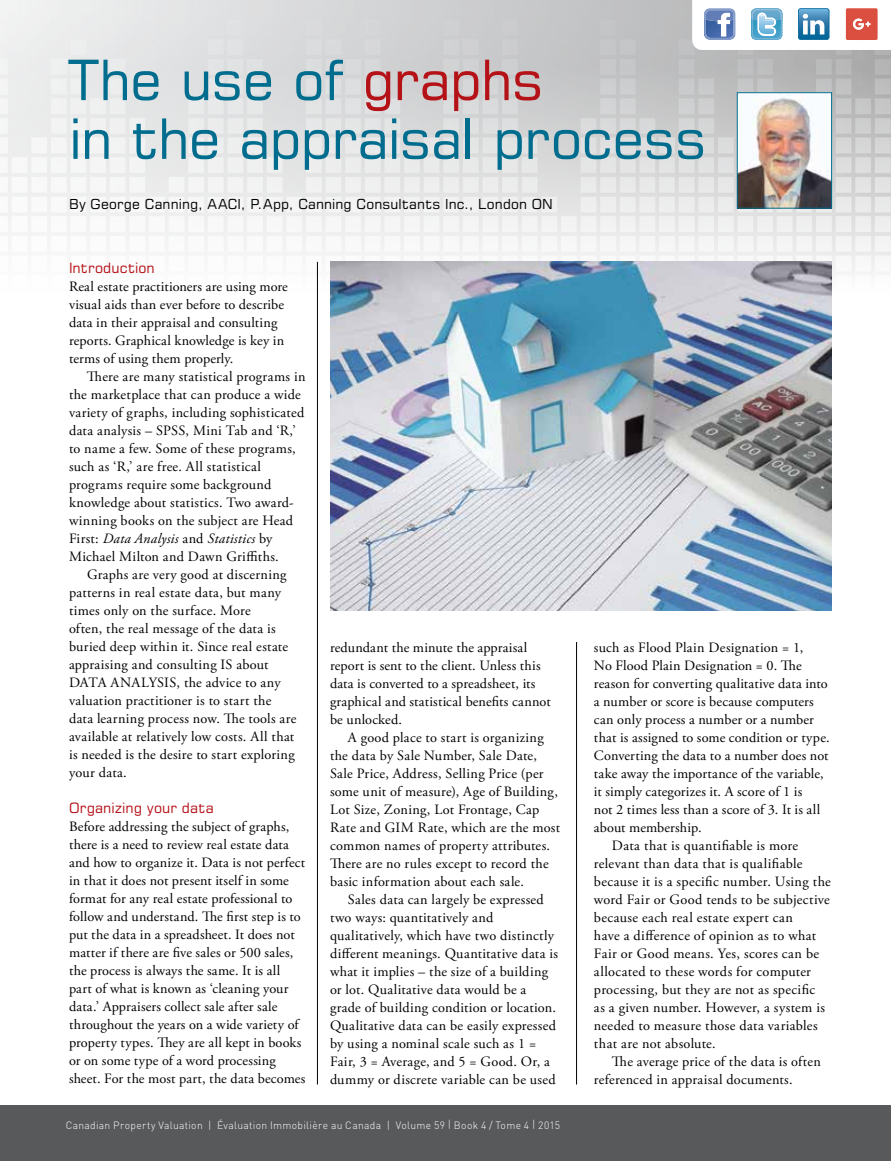
<style>
.page{position:relative;width:891px;height:1161px;background:#fff}
.page>*{position:absolute;margin:0;border:0;box-sizing:border-box;transform-origin:0 0}
.t1{font:55.65px/58.8px "Square 721 BT";letter-spacing:-.015em;color:#006d8e}
.t2{font:14.25px/18px "Adobe Garamond Pro";letter-spacing:.015em;color:#000}
.t3{font:14.25px "Square 721 BT";letter-spacing:.005em;color:#b51218}
.t4{font:13.8px "Square 721 BT";letter-spacing:.01em;color:#000}
.t5{font:300 10.5px "DIN";letter-spacing:.03em;color:#fff}
.s1{color:#b51218}
.s2{font-style:italic}
</style>
<div class="page">
<img style="left:0;top:0;width:891px;height:293px">
<img style="left:739px;top:94px;width:91px;height:113px">
<div style="left:737px;top:92px;width:95px;height:117px;border:1px solid #006d8e"></div>
<img style="left:330px;top:262px;width:502px;height:348px">
<hr style="left:317px;top:262px;width:1px;height:822px;background:#000">
<hr style="left:576px;top:642px;width:1px;height:442px;background:#000">
<svg style="left:692px;top:0;width:199px;height:50px"></svg>
<div style="left:0;top:1106px;width:891px;height:55px;background:#58595b"></div>
<h1 class="t1" style="left:69px;top:50px;width:640px">The use of <span class="s1">graphs<br></span>in the appraisal process</h1>
<p class="t4" style="left:69px;top:195px;width:486px">By George Canning, AACI, P.App, Canning Consultants Inc., London ON</p>
<p class="t3" style="left:69px;top:259px;width:87px">Introduction</p>
<p class="t2" style="left:69px;top:278px;width:220px">Real estate practitioners are using more visual aids than ever before to describe data in their appraisal and consulting reports. Graphical knowledge is key in terms of using them properly.</p>
<p class="t2" style="left:69px;top:368px;width:238px;text-indent:18px">There are many statistical programs in the marketplace that can produce a wide variety of graphs, including sophisticated data analysis – SPSS, Mini Tab and ‘R,’ to name a few. Some of these programs, such as ‘R,’ are free. All statistical programs require some background knowledge about statistics. Two award&shy;winning books on the subject are Head First: <span class="s2">Data Analysis</span> and <span class="s2">Statistics</span> by Michael Milton and Dawn Griffiths.</p>
<p class="t2" style="left:69px;top:566px;width:229px;text-indent:18px">Graphs are very good at discerning patterns in real estate data, but many times only on the surface. More<br>often, the real message of the data is buried deep within it. Since real estate appraising and consulting IS about DATA ANALYSIS, the advice to any valuation practitioner is to start the data learning process now. The tools are available at relatively low costs. All that is needed is the desire to start exploring your data.</p>
<p class="t3" style="left:69px;top:799px;width:146px">Organizing your data</p>
<p class="t2" style="left:69px;top:818px;width:238px">Before addressing the subject of graphs, there is a need to review real estate data and how to organize it. Data is not perfect in that it does not present itself in some format for any real estate professional to follow and understand. The first step is to put the data in a spreadsheet. It does not matter if there are five sales or 500 sales, the process is always the same. It is all part of what is known as ‘cleaning your data.’ Appraisers collect sale after sale throughout the years on a wide variety of property types. They are all kept in books or on some type of a word processing sheet. For the most part, the data becomes</p>
<p class="t2" style="left:330px;top:639px;width:222px">redundant the minute the appraisal report is sent to the client. Unless this data is converted to a spreadsheet, its graphical and statistical benefits cannot be unlocked.</p>
<p class="t2" style="left:330px;top:729px;width:232px;text-indent:18px">A good place to start is organizing the data by Sale Number, Sale Date, Sale Price, Address, Selling Price (per some unit of measure), Age of Building, Lot Size, Zoning, Lot Frontage, Cap Rate and GIM Rate, which are the most common names of property attributes.<br>There are no rules except to record the basic information about each sale.</p>
<p class="t2" style="left:330px;top:891px;width:229px;text-indent:18px">Sales data can largely be expressed two ways: quantitatively and qualitatively, which have two distinctly different meanings. Quantitative data is what it implies – the size of a building or lot. Qualitative data would be a grade of building condition or location.<br>Qualitative data can be easily expressed by using a nominal scale such as 1 = Fair, 3 = Average, and 5 = Good. Or, a dummy or discrete variable can be used</p>
<p class="t5" style="left:66px;top:1119px;width:496px">Canadian Property Valuation | Évaluation Immobilière au Canada | Volume 59 | Book 4 / Tome 4 | 2015</p>
<p class="t2" style="left:594px;top:639px;width:211px">such as Flood Plain Designation = 1,</p>
<p class="t2" style="left:594px;top:657px;width:209px">No Flood Plain Designation = 0. The</p>
<p class="t2" style="left:594px;top:675px;width:235px">reason for converting qualitative data into</p>
<p class="t2" style="left:594px;top:693px;width:221px">a number or score is because computers</p>
<p class="t2" style="left:594px;top:711px;width:221px">can only process a number or a number</p>
<p class="t2" style="left:594px;top:729px;width:237px">that is assigned to some condition or type.</p>
<p class="t2" style="left:594px;top:747px;width:236px">Converting the data to a number does not</p>
<p class="t2" style="left:594px;top:765px;width:231px">take away the importance of the variable,</p>
<p class="t2" style="left:594px;top:783px;width:210px">it simply categorizes it. A score of 1 is</p>
<p class="t2" style="left:594px;top:801px;width:228px">not 2 times less than a score of 3. It is all</p>
<p class="t2" style="left:594px;top:819px;width:109px">about membership.</p>
<p class="t2" style="left:612px;top:837px;width:188px">Data that is quantifiable is more</p>
<p class="t2" style="left:594px;top:855px;width:210px">relevant than data that is qualifiable</p>
<p class="t2" style="left:594px;top:873px;width:238px">because it is a specific number. Using the</p>
<p class="t2" style="left:594px;top:891px;width:237px">word Fair or Good tends to be subjective</p>
<p class="t2" style="left:594px;top:909px;width:201px">because each real estate expert can</p>
<p class="t2" style="left:594px;top:927px;width:224px">have a difference of opinion as to what</p>
<p class="t2" style="left:594px;top:945px;width:227px">Fair or Good means. Yes, scores can be</p>
<p class="t2" style="left:594px;top:963px;width:219px">allocated to these words for computer</p>
<p class="t2" style="left:594px;top:981px;width:223px">processing, but they are not as specific</p>
<p class="t2" style="left:594px;top:999px;width:233px">as a given number. However, a system is</p>
<p class="t2" style="left:594px;top:1017px;width:225px">needed to measure those data variables</p>
<p class="t2" style="left:594px;top:1035px;width:123px">that are not absolute.</p>
<p class="t2" style="left:612px;top:1053px;width:210px">The average price of the data is often</p>
<p class="t2" style="left:594px;top:1071px;width:200px">referenced in appraisal documents.</p>
</div>
